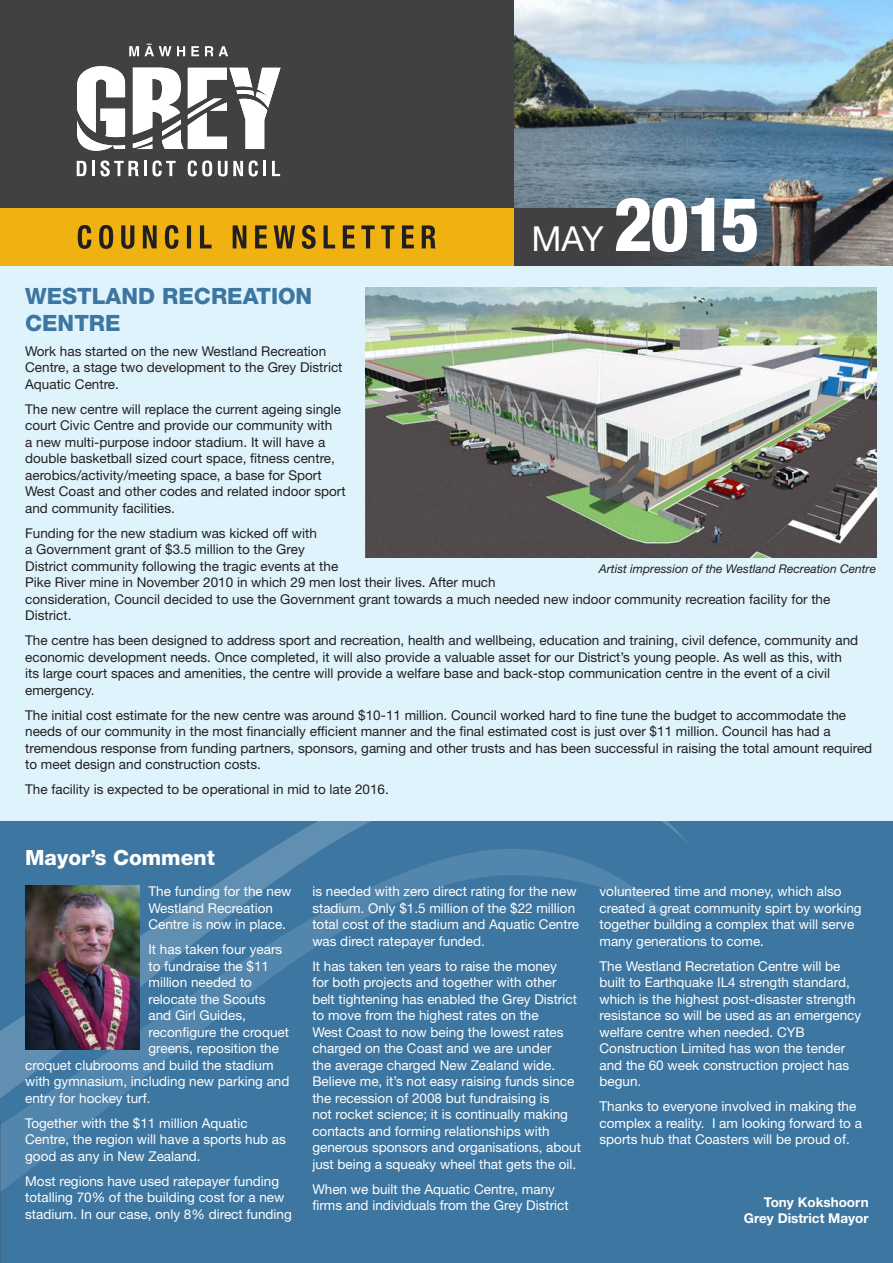
<style>
.page{position:relative;width:893px;height:1263px;background:#fff}
.page>*{position:absolute;margin:0;border:0;box-sizing:border-box;transform-origin:0 0}
.t1{font:800 condensed 75px "Helvetica Neue LT Std";color:#fff}
.t2{font:800 22.5px/27px "Helvetica Neue LT Std";color:#3d76a1}
.t3{font:800 21px "Helvetica Neue LT Std";color:#fff}
.t4{font:13.5px/16.5px "Helvetica Neue LT Std";color:#fff}
.t5{font:13.5px/16.5px "Helvetica Neue LT Std";color:#231f20}
.t6{font:700 13.5px "Helvetica Neue LT Std";color:#fff}
.t7{font:italic 12px "Helvetica Neue LT Std";color:#231f20}
.s1{font-weight:400;font-stretch:normal;font-size:34.5px}
</style>
<div class="page">
<div style="left:0;top:821px;width:893px;height:442px;background:#3d76a1"></div>
<svg style="left:273px;top:821px;width:416px;height:27px"></svg>
<svg style="left:0;top:848px;width:686px;height:322px"></svg>
<div style="left:0;top:264px;width:893px;height:557px;background:#dff3fc"></div>
<img style="left:513px;top:0;width:380px;height:208px">
<svg style="left:513px;top:208px;width:380px;height:58px;background:#515252"></svg>
<div style="left:0;top:0;width:513px;height:266px;background:#414042"></div>
<div style="left:0;top:208px;width:513px;height:58px;background:#efb211"></div>
<svg style="left:78px;top:225px;width:358px;height:24px"></svg>
<svg style="left:129px;top:44px;width:56px;height:12px"></svg>
<svg style="left:191px;top:46px;width:8px;height:10px"></svg>
<svg style="left:205px;top:46px;width:8px;height:10px"></svg>
<svg style="left:219px;top:46px;width:9px;height:10px"></svg>
<svg style="left:77px;top:161px;width:9px;height:15px"></svg>
<hr style="left:92px;top:161px;width:3px;height:15px;background:#fff">
<svg style="left:100px;top:160px;width:39px;height:16px"></svg>
<hr style="left:144px;top:161px;width:3px;height:15px;background:#fff">
<svg style="left:152px;top:160px;width:24px;height:16px"></svg>
<svg style="left:188px;top:160px;width:24px;height:16px"></svg>
<svg style="left:218px;top:161px;width:25px;height:15px"></svg>
<svg style="left:249px;top:160px;width:9px;height:16px"></svg>
<hr style="left:263px;top:161px;width:3px;height:15px;background:#fff">
<svg style="left:272px;top:161px;width:8px;height:15px"></svg>
<svg style="left:77px;top:66px;width:48px;height:85px"></svg>
<svg style="left:133px;top:68px;width:148px;height:81px"></svg>
<img style="left:25px;top:885px;width:115px;height:165px">
<svg style="left:0;top:1042px;width:29px;height:221px"></svg>
<img style="left:366px;top:287px;width:510px;height:270px">
<p class="t1" style="left:531px;top:178px;width:230px"><span class="s1">MAY</span> 2015</p>
<p class="t2" style="left:25px;top:282px;width:289px">WESTLAND RECREATION<br>CENTRE</p>
<p class="t5" style="left:25px;top:342px;width:319px">Work has started on the new Westland Recreation<br>Centre, a stage two development to the Grey District<br>Aquatic Centre.</p>
<p class="t5" style="left:25px;top:400px;width:322px">The new centre will replace the current ageing single court Civic Centre and provide our community with<br>a new multi-purpose indoor stadium. It will have a double basketball sized court space, fitness centre, aerobics/activity/meeting space, a base for Sport West Coast and other codes and related indoor sport and community facilities.</p>
<p class="t5" style="left:25px;top:524px;width:807px">Funding for the new stadium was kicked off with<br>a Government grant of $3.5 million to the Grey<br>District community following the tragic events at the<br>Pike River mine in November 2010 in which 29 men lost their lives. After much<br>consideration, Council decided to use the Government grant towards a much needed new indoor community recreation facility for the District.</p>
<p class="t5" style="left:25px;top:632px;width:834px">The centre has been designed to address sport and recreation, health and wellbeing, education and training, civil defence, community and economic development needs. Once completed, it will also provide a valuable asset for our District’s young people. As well as this, with its large court spaces and amenities, the centre will provide a welfare base and back-stop communication centre in the event of a civil emergency.</p>
<p class="t5" style="left:25px;top:706px;width:849px">The initial cost estimate for the new centre was around $10-11 million. Council worked hard to fine tune the budget to accommodate the needs of our community in the most financially efficient manner and the final estimated cost is just over $11 million. Council has had a tremendous response from funding partners, sponsors, gaming and other trusts and has been successful in raising the total amount required to meet design and construction costs.</p>
<p class="t5" style="left:25px;top:781px;width:365px">The facility is expected to be operational in mid to late 2016.</p>
<p class="t7" style="left:599px;top:561px;width:279px">Artist impression of the Westland Recreation Centre</p>
<p class="t3" style="left:25px;top:845px;width:191px">Mayor’s Comment</p>
<p class="t4" style="left:148px;top:883px;width:145px">The funding for the new<br>Westland Recreation<br>Centre is now in place.</p>
<p class="t4" style="left:148px;top:941px;width:135px">It has taken four years</p>
<p class="t4" style="left:148px;top:957px;width:122px">to fundraise the $11</p>
<p class="t4" style="left:148px;top:974px;width:105px">million needed to</p>
<p class="t4" style="left:148px;top:990px;width:119px">relocate the Scouts</p>
<p class="t4" style="left:148px;top:1007px;width:99px">and Girl Guides,</p>
<p class="t4" style="left:148px;top:1023px;width:142px">reconfigure the croquet</p>
<p class="t4" style="left:148px;top:1040px;width:132px">greens, reposition the</p>
<p class="t4" style="left:25px;top:1056px;width:250px">croquet clubrooms and build the stadium</p>
<p class="t4" style="left:25px;top:1073px;width:266px">with gymnasium, including new parking and</p>
<p class="t4" style="left:25px;top:1089px;width:127px">entry for hockey turf.</p>
<p class="t4" style="left:25px;top:1114px;width:262px">Together with the $11 million Aquatic<br>Centre, the region will have a sports hub as good as any in New Zealand.</p>
<p class="t4" style="left:25px;top:1172px;width:268px">Most regions have used ratepayer funding totalling 70% of the building cost for a new stadium. In our case, only 8% direct funding</p>
<p class="t4" style="left:312px;top:883px;width:268px">is needed with zero direct rating for the new stadium. Only $1.5 million of the $22 million total cost of the stadium and Aquatic Centre was direct ratepayer funded.</p>
<p class="t4" style="left:312px;top:957px;width:270px">It has taken ten years to raise the money<br>for both projects and together with other belt tightening has enabled the Grey District to move from the highest rates on the<br>West Coast to now being the lowest rates charged on the Coast and we are under<br>the average charged New Zealand wide.<br>Believe me, it’s not easy raising funds since the recession of 2008 but fundraising is<br>not rocket science; it is continually making contacts and forming relationships with generous sponsors and organisations, about just being a squeaky wheel that gets the oil.</p>
<p class="t4" style="left:312px;top:1180px;width:258px">When we built the Aquatic Centre, many firms and individuals from the Grey District</p>
<p class="t4" style="left:599px;top:883px;width:264px">volunteered time and money, which also created a great community spirt by working together building a complex that will serve many generations to come.</p>
<p class="t4" style="left:599px;top:957px;width:263px">The Westland Recretation Centre will be built to Earthquake IL4 strength standard, which is the highest post-disaster strength resistance so will be used as an emergency welfare centre when needed. CYB Construction Limited has won the tender and the 60 week construction project has begun.</p>
<p class="t4" style="left:599px;top:1098px;width:264px">Thanks to everyone involved in making the complex a reality. I am looking forward to a sports hub that Coasters will be proud of.</p>
<p class="t6" style="left:764px;top:1194px;width:106px">Tony Kokshoorn</p>
<p class="t6" style="left:744px;top:1210px;width:126px">Grey District Mayor</p>
</div>
